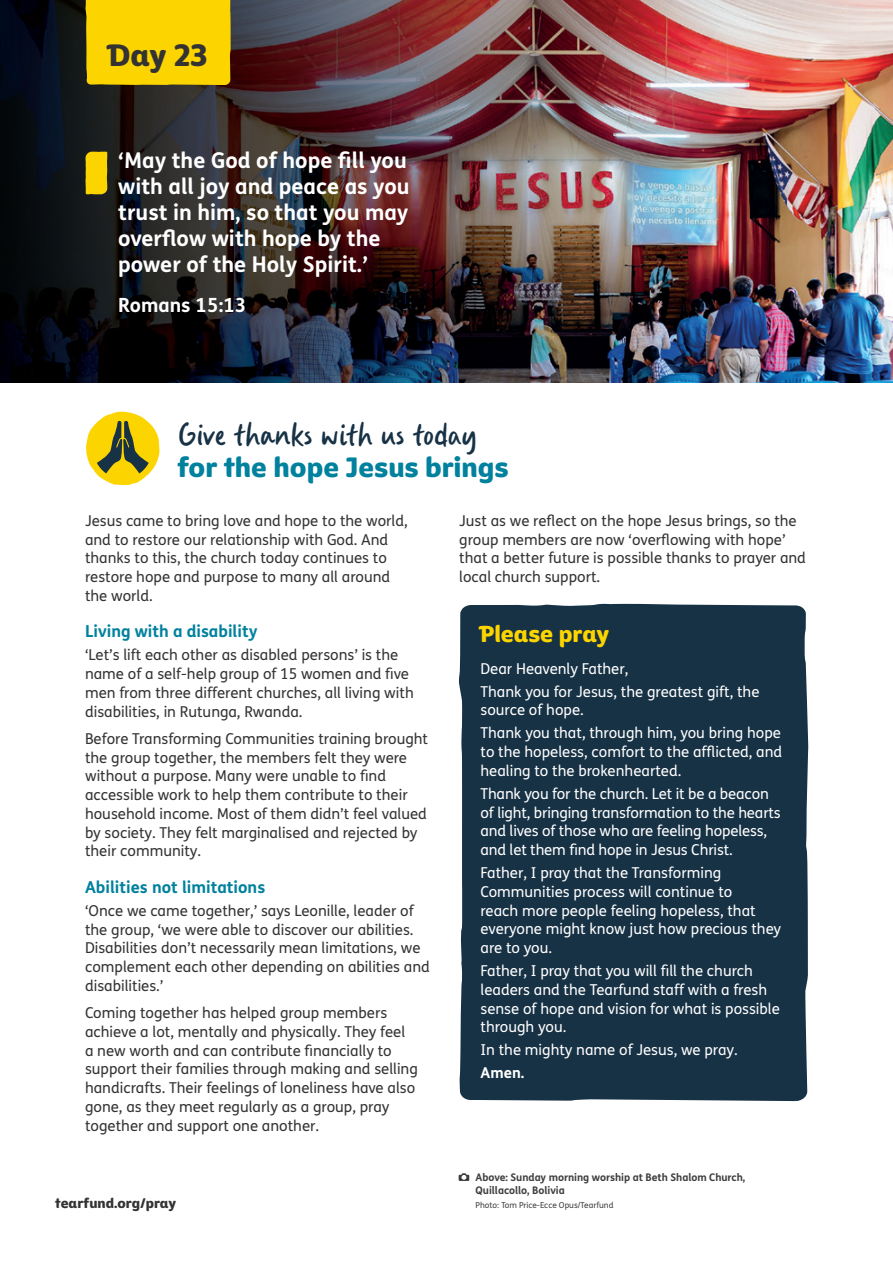
<style>
.page{position:relative;width:893px;height:1263px;background:#fff}
.page>*{position:absolute;margin:0;border:0;box-sizing:border-box;transform-origin:0 0}
.Main_Heading{font:34.5px "Gander";color:#173145}
.Intro_02{font:30px "Tearfund Sans";color:#333}
.Main_Heading-2{font:27px "Tearfund Sans";color:#00819e}
.t1{font:22.5px "Tearfund Sans";color:#fcd500}
.t2{font:700 21.75px/26.1px "FS Me";color:#fff}
.t3{font:700 19.5px "FS Me";color:#fff}
.Sub_Heading{font:700 16.5px "FS Me";color:#00819e}
.Body_Copy{font:15px/18.8px "FS Me";color:#333}
.Body_Copy-2{font:15px/18.8px "FS Me";color:#fff}
.Body_Copy-3{font:700 15px "FS Me";color:#fff}
.t4{font:13.5px "Tearfund Sans";color:#333}
.t5{font:700 10.5px/12.6px "FS Me";letter-spacing:-.005em;color:#3e3e3f}
.t6{font:8.25px "FS Me";color:#3e3e3f}
</style>
<div class="page">
<svg style="left:458px;top:603px;width:351px;height:578px;fill:#173145"></svg>
<img style="left:0;top:0;width:893px;height:383px">
<div style="left:85px;top:0;width:146px;height:85px;background:#fcd500"></div>
<svg style="left:86px;top:411px;width:74px;height:74px"></svg>
<svg style="left:85px;top:152px;width:22px;height:42px"></svg>
<svg style="left:459px;top:1173px;width:10px;height:8px"></svg>
<p class="Intro_02" style="left:109px;top:28px;width:100px">Day 23</p>
<p class="t2" style="left:118px;top:146px;width:293px">‘May the God of hope fill you with all joy and peace as you trust in him, so that you may overflow with hope by the power of the Holy Spirit.’</p>
<p class="t3" style="left:118px;top:290px;width:130px">Romans 15:13</p>
<p class="Main_Heading" style="left:177px;top:416px;width:301px">Give thanks with us today</p>
<p class="Main_Heading-2" style="left:177px;top:443px;width:332px">for the hope Jesus brings</p>
<p class="Body_Copy" style="left:85px;top:511px;width:324px">Jesus came to bring love and hope to the world, and to restore our relationship with God. And thanks to this, the church today continues to restore hope and purpose to many all around the world.</p>
<p class="Sub_Heading" style="left:85px;top:619px;width:174px">Living with a disability</p>
<p class="Body_Copy" style="left:85px;top:645px;width:330px">‘Let’s lift each other as disabled persons’ is the name of a self-help group of 15 women and five men from three different churches, all living with disabilities, in Rutunga, Rwanda.</p>
<p class="Body_Copy" style="left:85px;top:729px;width:345px">Before Transforming Communities training brought the group together, the members felt they were without a purpose. Many were unable to find accessible work to help them contribute to their household income. Most of them didn’t feel valued by society. They felt marginalised and rejected by their community.</p>
<p class="Sub_Heading" style="left:85px;top:874px;width:182px">Abilities not limitations</p>
<p class="Body_Copy" style="left:85px;top:901px;width:346px">‘Once we came together,’ says Leonille, leader of the group, ‘we were able to discover our abilities.<br>Disabilities don’t necessarily mean limitations, we complement each other depending on abilities and disabilities.’</p>
<p class="Body_Copy" style="left:85px;top:1003px;width:334px">Coming together has helped group members achieve a lot, mentally and physically. They feel<br>a new worth and can contribute financially to support their families through making and selling handicrafts. Their feelings of loneliness have also gone, as they meet regularly as a group, pray together and support one another.</p>
<p class="t4" style="left:55px;top:1190px;width:122px">tearfund.org/pray</p>
<p class="Body_Copy" style="left:459px;top:511px;width:348px">Just as we reflect on the hope Jesus brings, so the group members are now ‘overflowing with hope’ that a better future is possible thanks to prayer and local church support.</p>
<p class="t1" style="left:480px;top:613px;width:130px">Please pray</p>
<p class="Body_Copy-2" style="left:480px;top:658px;width:149px">Dear Heavenly Father,</p>
<p class="Body_Copy-2" style="left:480px;top:681px;width:280px">Thank you for Jesus, the greatest gift, the source of hope.</p>
<p class="Body_Copy-2" style="left:480px;top:723px;width:303px;text-align:justify">Thank you that, through him, you bring hope to the hopeless, comfort to the afflicted, and healing to the brokenhearted.</p>
<p class="Body_Copy-2" style="left:480px;top:784px;width:302px">Thank you for the church. Let it be a beacon of light, bringing transformation to the hearts and lives of those who are feeling hopeless, and let them find hope in Jesus Christ.</p>
<p class="Body_Copy-2" style="left:480px;top:863px;width:302px">Father, I pray that the Transforming Communities process will continue to<br>reach more people feeling hopeless, that everyone might know just how precious they are to you.</p>
<p class="Body_Copy-2" style="left:480px;top:961px;width:301px">Father, I pray that you will fill the church leaders and the Tearfund staff with a fresh sense of hope and vision for what is possible through you.</p>
<p class="Body_Copy-2" style="left:480px;top:1040px;width:259px">In the mighty name of Jesus, we pray.</p>
<p class="Body_Copy-3" style="left:480px;top:1061px;width:46px">Amen.</p>
<p class="t5" style="left:476px;top:1170px;width:271px">Above: Sunday morning worship at Beth Shalom Church,<br>Quillacollo, Bolivia</p>
<p class="t6" style="left:476px;top:1199px;width:139px">Photo: Tom Price-Ecce Opus/Tearfund</p>
</div>
